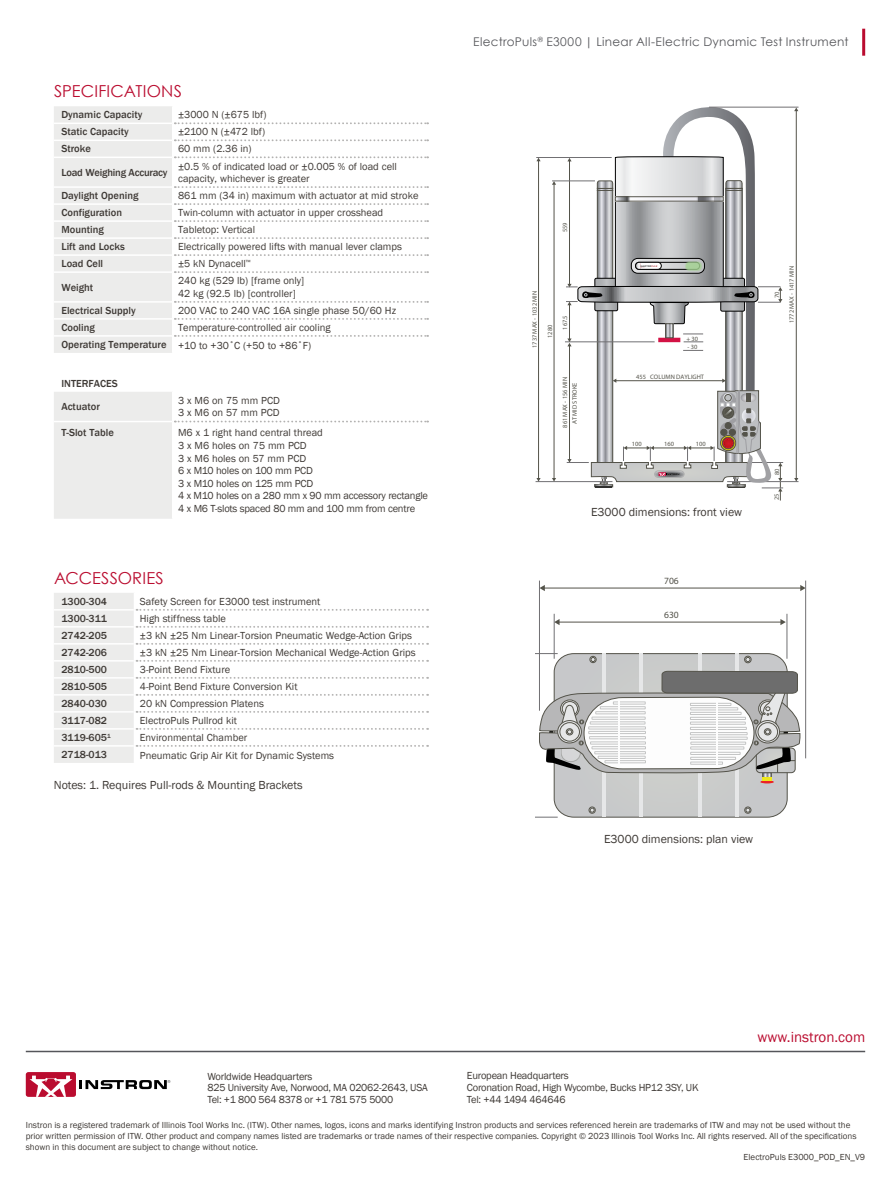
<style>
.page{position:relative;width:891px;height:1188px;background:#fff}
.page>*{position:absolute;margin:0;border:0;box-sizing:border-box;transform-origin:0 0}
.t1{font:16.5px "Century Gothic";letter-spacing:.01em;color:#ba0c2f}
.t2{font:15px "Franklin Gothic";color:#ba0c2f}
.t3{font:12px "Franklin Gothic";color:#3e3935}
.t4{font:12px "Century Gothic";letter-spacing:.025em;color:#55565a}
.t5{font:10.5px/12.6px "Franklin Gothic";color:#3e3935}
.t6{font:10.5px/12.6px "Franklin Gothic";letter-spacing:-.02em;color:#3e3935}
.t7{font:500 10.5px/23px "Franklin Gothic";color:#3e3935}
.t8{font:500 10.5px "Franklin Gothic";letter-spacing:-.02em;color:#3e3935}
.t9{font:9.6px "Myriad Pro";color:#54534a}
.t10{font:9px "Franklin Gothic";color:#3e3935}
.t11{font:6.45px/9.4px "Myriad Pro";color:#54534a;text-align:center}
.s1{font-weight:500}
</style>
<div class="page">
<hr style="left:26px;top:1051px;width:839px;height:1px;background:#55565a">
<div style="left:26px;top:1072px;width:50px;height:25px;background:#ba0c2f;border-radius:3px"></div>
<svg style="left:30px;top:1076px;width:42px;height:21px"></svg>
<svg style="left:79px;top:1080px;width:91px;height:9px"></svg>
<hr style="left:862px;top:29px;width:3px;height:27px;background:#ba0c2f">
<svg style="left:54px;top:593px;width:374px;height:170px"></svg>
<hr style="left:54px;top:626px;width:80px;height:2px;background:#fff">
<hr style="left:54px;top:643px;width:80px;height:2px;background:#fff">
<hr style="left:54px;top:694px;width:80px;height:2px;background:#fff">
<hr style="left:54px;top:711px;width:80px;height:2px;background:#fff">
<hr style="left:54px;top:728px;width:80px;height:2px;background:#fff">
<hr style="left:54px;top:745px;width:80px;height:2px;background:#fff">
<svg style="left:54px;top:392px;width:374px;height:127px"></svg>
<hr style="left:54px;top:421px;width:118px;height:1px;background:#fff">
<hr style="left:536px;top:157px;width:76px;height:1px;background:#717073">
<hr style="left:552px;top:181px;width:43px;height:1px;background:#717073">
<hr style="left:727px;top:481px;width:72px;height:1px;background:#717073">
<hr style="left:536px;top:481px;width:76px;height:1px;background:#717073">
<hr style="left:709px;top:107px;width:90px;height:1px;background:#717073">
<hr style="left:565px;top:342px;width:90px;height:1px;background:#717073">
<svg style="left:566px;top:107px;width:217px;height:394px"></svg>
<hr style="left:658px;top:338px;width:22px;height:4px;background:#d31245">
<svg style="left:667px;top:326px;width:4px;height:10px"></svg>
<div style="left:665px;top:324px;width:8px;height:14px;border:1px solid #54534a"></div>
<hr style="left:796px;top:111px;width:1px;height:368px;background:#54534a">
<hr style="left:554px;top:184px;width:1px;height:295px;background:#54534a">
<svg style="left:552px;top:478px;width:4px;height:4px"></svg>
<svg style="left:552px;top:181px;width:4px;height:4px"></svg>
<hr style="left:538px;top:161px;width:1px;height:318px;background:#54534a">
<svg style="left:536px;top:478px;width:5px;height:4px"></svg>
<hr style="left:559px;top:622px;width:222px;height:1px;background:#54534a">
<svg style="left:555px;top:619px;width:5px;height:6px"></svg>
<svg style="left:780px;top:619px;width:6px;height:6px"></svg>
<hr style="left:544px;top:588px;width:257px;height:1px;background:#54534a">
<svg style="left:540px;top:585px;width:5px;height:6px"></svg>
<svg style="left:800px;top:585px;width:5px;height:6px"></svg>
<svg style="left:536px;top:653px;width:264px;height:165px"></svg>
<hr style="left:554px;top:614px;width:1px;height:45px;background:#717073">
<hr style="left:787px;top:614px;width:1px;height:45px;background:#717073">
<hr style="left:539px;top:581px;width:1px;height:130px;background:#717073">
<hr style="left:805px;top:581px;width:1px;height:177px;background:#717073">
<svg style="left:54px;top:106px;width:374px;height:247px"></svg>
<hr style="left:54px;top:220px;width:118px;height:2px;background:#fff">
<hr style="left:54px;top:237px;width:118px;height:2px;background:#fff">
<hr style="left:54px;top:254px;width:118px;height:2px;background:#fff">
<hr style="left:54px;top:271px;width:118px;height:2px;background:#fff">
<hr style="left:54px;top:301px;width:118px;height:2px;background:#fff">
<hr style="left:54px;top:318px;width:118px;height:2px;background:#fff">
<hr style="left:54px;top:335px;width:118px;height:2px;background:#fff">
<h1 class="t1" style="left:54px;top:80px;width:130px">SPECIFICATIONS</h1>
<p class="t7" style="left:61px;top:103px;width:82px">Dynamic Capacity</p>
<p class="t5" style="left:178px;top:108px;width:90px">±3000 N (±675 lbf)</p>
<p class="t7" style="left:61px;top:121px;width:69px">Static Capacity</p>
<p class="t5" style="left:178px;top:126px;width:88px">±2100 N (±472 lbf)</p>
<p class="t7" style="left:61px;top:138px;width:31px">Stroke</p>
<p class="t5" style="left:178px;top:143px;width:75px">60 mm (2.36 in)</p>
<p class="t8" style="left:61px;top:166px;width:108px">Load Weighing Accuracy</p>
<p class="t5" style="left:178px;top:160px;width:220px">±0.5 % of indicated load or ±0.005 % of load cell capacity, whichever is greater</p>
<p class="t7" style="left:61px;top:184px;width:79px">Daylight Opening</p>
<p class="t5" style="left:178px;top:190px;width:242px">861 mm (34 in) maximum with actuator at mid stroke</p>
<p class="t7" style="left:61px;top:201px;width:62px">Configuration</p>
<p class="t5" style="left:178px;top:207px;width:207px">Twin-column with actuator in upper crosshead</p>
<p class="t7" style="left:61px;top:218px;width:44px">Mounting</p>
<p class="t5" style="left:178px;top:224px;width:79px">Tabletop: Vertical</p>
<p class="t7" style="left:61px;top:235px;width:65px">Lift and Locks</p>
<p class="t5" style="left:178px;top:241px;width:225px">Electrically powered lifts with manual lever clamps</p>
<p class="t7" style="left:61px;top:252px;width:43px">Load Cell</p>
<p class="t5" style="left:178px;top:258px;width:74px">±5 kN Dynacell<sup>™</sup></p>
<p class="t7" style="left:61px;top:276px;width:33px">Weight</p>
<p class="t5" style="left:178px;top:275px;width:128px">240 kg (529 lb) [frame only]<br>42 kg (92.5 lb) [controller]</p>
<p class="t7" style="left:61px;top:299px;width:76px">Electrical Supply</p>
<p class="t5" style="left:178px;top:304px;width:219px">200 VAC to 240 VAC 16A single phase 50/60 Hz</p>
<p class="t7" style="left:61px;top:316px;width:35px">Cooling</p>
<p class="t5" style="left:61px;top:319px;width:271px;line-height:17.5px;text-indent:117px">Temperature-controlled air cooling<br><span class="s1">Operating Temperature</span> +10 to +30˚C (+50 to +86˚F)</p>
<p class="t7" style="left:61px;top:372px;width:58px">INTERFACES<br>Actuator</p>
<p class="t5" style="left:178px;top:394px;width:103px">3 x M6 on 75 mm PCD<br>3 x M6 on 57 mm PCD</p>
<p class="t7" style="left:61px;top:422px;width:54px">T-Slot Table</p>
<p class="t6" style="left:178px;top:427px;width:251px">M6 x 1 right hand central thread<br>3 x M6 holes on 75 mm PCD<br>3 x M6 holes on 57 mm PCD<br>6 x M10 holes on 100 mm PCD<br>3 x M10 holes on 125 mm PCD<br>4 x M10 holes on a 280 mm x 90 mm accessory rectangle<br>4 x M6 T-slots spaced 80 mm and 100 mm from centre</p>
<h1 class="t1" style="left:54px;top:566px;width:111px">ACCESSORIES</h1>
<p class="t7" style="left:61px;top:590px;width:47px">1300-304</p>
<p class="t5" style="left:140px;top:595px;width:182px">Safety Screen for E3000 test instrument</p>
<p class="t7" style="left:61px;top:607px;width:47px">1300-311</p>
<p class="t5" style="left:140px;top:612px;width:88px">High stiffness table</p>
<p class="t7" style="left:61px;top:624px;width:47px">2742-205</p>
<p class="t5" style="left:140px;top:629px;width:274px">±3 kN ±25 Nm Linear-Torsion Pneumatic Wedge-Action Grips</p>
<p class="t7" style="left:61px;top:641px;width:47px">2742-206</p>
<p class="t5" style="left:140px;top:646px;width:277px">±3 kN ±25 Nm Linear-Torsion Mechanical Wedge-Action Grips</p>
<p class="t7" style="left:61px;top:658px;width:47px">2810-500</p>
<p class="t5" style="left:140px;top:663px;width:92px">3-Point Bend Fixture</p>
<p class="t7" style="left:61px;top:675px;width:47px">2810-505</p>
<p class="t5" style="left:140px;top:680px;width:159px">4-Point Bend Fixture Conversion Kit</p>
<p class="t7" style="left:61px;top:692px;width:47px">2840-030</p>
<p class="t5" style="left:140px;top:697px;width:126px">20 kN Compression Platens</p>
<p class="t7" style="left:61px;top:709px;width:47px">3117-082</p>
<p class="t5" style="left:140px;top:714px;width:99px">ElectroPuls Pullrod kit</p>
<p class="t7" style="left:61px;top:726px;width:51px">3119-605<sup>1</sup></p>
<p class="t5" style="left:140px;top:731px;width:109px">Environmental Chamber</p>
<p class="t7" style="left:61px;top:744px;width:47px">2718-013</p>
<p class="t5" style="left:140px;top:749px;width:196px">Pneumatic Grip Air Kit for Dynamic Systems</p>
<p class="t3" style="left:54px;top:778px;width:250px">Notes: 1. Requires Pull-rods &amp; Mounting Brackets</p>
<p class="t4" style="left:473px;top:33px;width:377px">ElectroPuls<sup>®</sup> E3000 | Linear All-Electric Dynamic Test Instrument</p>
<p class="t11" style="left:560px;top:232px;width:11px;rotate:-90deg">559</p>
<p class="t11" style="left:530px;top:348px;width:59px;rotate:-90deg">1737 MAX - 1032 MIN</p>
<p class="t11" style="left:545px;top:338px;width:15px;rotate:-90deg">1280</p>
<p class="t11" style="left:560px;top:330px;width:16px;rotate:-90deg">167.5</p>
<p class="t11" style="left:560px;top:428px;width:52px;rotate:-90deg">861 MAX - 156 MIN<br>AT MID STROKE</p>
<p class="t11" style="left:686px;top:334px;width:13px">+ 30</p>
<p class="t11" style="left:687px;top:342px;width:11px">- 30</p>
<p class="t11" style="left:636px;top:372px;width:69px">455 COLUMN DAYLIGHT</p>
<p class="t11" style="left:632px;top:439px;width:11px">100</p>
<p class="t11" style="left:664px;top:439px;width:11px">160</p>
<p class="t11" style="left:696px;top:439px;width:11px">100</p>
<p class="t3" style="left:591px;top:504px;width:153px">E3000 dimensions: front view</p>
<p class="t9" style="left:664px;top:574px;width:16px">706</p>
<p class="t9" style="left:664px;top:609px;width:16px">630</p>
<p class="t11" style="left:772px;top:298px;width:8px;rotate:-90deg">70</p>
<p class="t11" style="left:787px;top:323px;width:59px;rotate:-90deg">1772 MAX - 1417 MIN</p>
<p class="t11" style="left:772px;top:475px;width:8px;rotate:-90deg">80</p>
<p class="t11" style="left:772px;top:500px;width:8px;rotate:-90deg">25</p>
<p class="t3" style="left:604px;top:832px;width:151px">E3000 dimensions: plan view</p>
<h2 class="t2" style="left:758px;top:1028px;width:109px">www.instron.com</h2>
<p class="t6" style="left:207px;top:1071px;width:222px;line-height:11.2px">Worldwide Headquarters<br>825 University Ave, Norwood, MA 02062-2643, USA<br>Tel: +1 800 564 8378 or +1 781 575 5000</p>
<p class="t6" style="left:467px;top:1070px;width:233px;line-height:12px">European Headquarters<br>Coronation Road, High Wycombe, Bucks HP12 3SY, UK<br>Tel: +44 1494 464646</p>
<p class="t10" style="left:26px;top:1119px;width:826px">Instron is a registered trademark of Illinois Tool Works Inc. (ITW). Other names, logos, icons and marks identifying Instron products and services referenced herein are trademarks of ITW and may not be used without the</p>
<p class="t10" style="left:26px;top:1130px;width:832px">prior written permission of ITW. Other product and company names listed are trademarks or trade names of their respective companies. Copyright © 2023 Illinois Tool Works Inc. All rights reserved. All of the specifications</p>
<p class="t10" style="left:26px;top:1141px;width:234px">shown in this document are subject to change without notice.</p>
<p class="t10" style="left:744px;top:1152px;width:123px">ElectroPuls E3000_POD_EN_V9</p>
</div>
